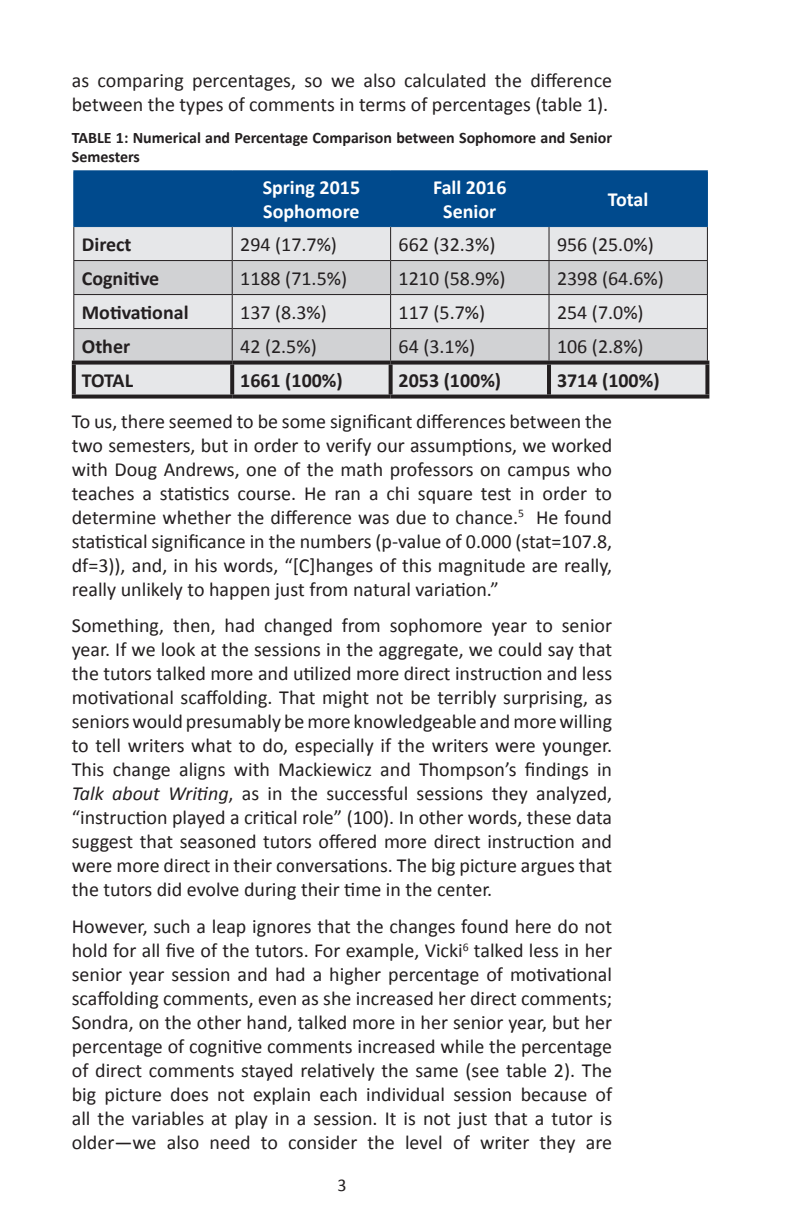
<style>
.page{position:relative;width:792px;height:1224px;background:#fff}
.page>*{position:absolute;margin:0;border:0;box-sizing:border-box;transform-origin:0 0}
.t1{font:20px/24px "Calibri";color:#231f20;text-align:justify}
.t2{font:700 20px "Calibri";color:#231f20}
.t3{font:700 20px "Calibri";color:#fff}
.t4{font:18px "Calibri";color:#231f20}
.t5{font:700 16px/19.2px "Calibri";color:#231f20}
.s1{font-style:italic}
</style>
<div class="page">
<div style="left:74px;top:171px;width:633px;height:55px;background:#004a8d"></div>
<div style="left:74px;top:227px;width:633px;height:168px;background:#e6e7e9"></div>
<svg style="left:74px;top:261px;width:633px;height:100px;background:#d5d5d7"></svg>
<hr style="left:73px;top:170px;width:159px;height:1px;background:#004a8d">
<hr style="left:73px;top:171px;width:1px;height:55px;background:#004a8d">
<hr style="left:232px;top:170px;width:159px;height:1px;background:#004a8d">
<hr style="left:232px;top:171px;width:1px;height:55px;background:#004a8d">
<hr style="left:391px;top:170px;width:158px;height:1px;background:#004a8d">
<hr style="left:390px;top:171px;width:1px;height:55px;background:#004a8d">
<hr style="left:549px;top:170px;width:159px;height:1px;background:#004a8d">
<hr style="left:549px;top:171px;width:1px;height:55px;background:#004a8d">
<hr style="left:707px;top:171px;width:1px;height:55px;background:#004a8d">
<svg style="left:72px;top:361px;width:160px;height:4px"></svg>
<svg style="left:72px;top:365px;width:4px;height:30px"></svg>
<svg style="left:232px;top:361px;width:159px;height:4px"></svg>
<svg style="left:230px;top:365px;width:4px;height:30px"></svg>
<svg style="left:391px;top:361px;width:158px;height:4px"></svg>
<svg style="left:389px;top:365px;width:4px;height:30px"></svg>
<svg style="left:549px;top:361px;width:160px;height:4px"></svg>
<hr style="left:547px;top:365px;width:4px;height:30px;background:#231f20">
<svg style="left:705px;top:365px;width:4px;height:30px"></svg>
<svg style="left:72px;top:395px;width:160px;height:4px"></svg>
<svg style="left:232px;top:395px;width:159px;height:4px"></svg>
<svg style="left:391px;top:395px;width:158px;height:4px"></svg>
<svg style="left:549px;top:395px;width:160px;height:4px"></svg>
<hr style="left:73px;top:226px;width:159px;height:1px;background:#004a8d">
<hr style="left:232px;top:226px;width:159px;height:1px;background:#004a8d">
<hr style="left:391px;top:226px;width:158px;height:1px;background:#004a8d">
<hr style="left:549px;top:226px;width:159px;height:1px;background:#004a8d">
<hr style="left:73px;top:227px;width:1px;height:33px;background:#231f20">
<hr style="left:232px;top:227px;width:1px;height:33px;background:#231f20">
<hr style="left:390px;top:227px;width:1px;height:33px;background:#231f20">
<hr style="left:549px;top:227px;width:1px;height:33px;background:#231f20">
<hr style="left:707px;top:227px;width:1px;height:33px;background:#231f20">
<hr style="left:73px;top:260px;width:159px;height:1px;background:#231f20">
<hr style="left:73px;top:261px;width:1px;height:33px;background:#231f20">
<hr style="left:232px;top:260px;width:159px;height:1px;background:#231f20">
<hr style="left:232px;top:261px;width:1px;height:33px;background:#231f20">
<hr style="left:391px;top:260px;width:158px;height:1px;background:#231f20">
<hr style="left:390px;top:261px;width:1px;height:33px;background:#231f20">
<hr style="left:549px;top:260px;width:159px;height:1px;background:#231f20">
<hr style="left:549px;top:261px;width:1px;height:33px;background:#231f20">
<hr style="left:707px;top:261px;width:1px;height:33px;background:#231f20">
<hr style="left:73px;top:294px;width:159px;height:1px;background:#231f20">
<hr style="left:73px;top:295px;width:1px;height:33px;background:#231f20">
<hr style="left:232px;top:294px;width:159px;height:1px;background:#231f20">
<hr style="left:232px;top:295px;width:1px;height:33px;background:#231f20">
<hr style="left:391px;top:294px;width:158px;height:1px;background:#231f20">
<hr style="left:390px;top:295px;width:1px;height:33px;background:#231f20">
<hr style="left:549px;top:294px;width:159px;height:1px;background:#231f20">
<hr style="left:549px;top:295px;width:1px;height:33px;background:#231f20">
<hr style="left:707px;top:295px;width:1px;height:33px;background:#231f20">
<hr style="left:73px;top:328px;width:159px;height:1px;background:#231f20">
<hr style="left:73px;top:329px;width:1px;height:32px;background:#231f20">
<hr style="left:232px;top:328px;width:159px;height:1px;background:#231f20">
<hr style="left:232px;top:329px;width:1px;height:32px;background:#231f20">
<hr style="left:391px;top:328px;width:158px;height:1px;background:#231f20">
<hr style="left:390px;top:329px;width:1px;height:32px;background:#231f20">
<hr style="left:549px;top:328px;width:159px;height:1px;background:#231f20">
<hr style="left:549px;top:329px;width:1px;height:32px;background:#231f20">
<hr style="left:707px;top:329px;width:1px;height:32px;background:#231f20">
<p class="t1" style="left:72px;top:68px;width:542px">as comparing percentages, so we also calculated the difference between the types of comments in terms of percentages (table 1).</p>
<p class="t5" style="left:72px;top:128px;width:542px">TABLE 1: Numerical and Percentage Comparison between Sophomore and Senior<br>Semesters</p>
<p class="t3" style="left:263px;top:175px;width:99px">Spring 2015</p>
<p class="t3" style="left:263px;top:199px;width:98px">Sophomore</p>
<p class="t3" style="left:433px;top:175px;width:75px">Fall 2016</p>
<p class="t3" style="left:443px;top:199px;width:55px">Senior</p>
<p class="t3" style="left:608px;top:187px;width:42px">Total</p>
<p class="t2" style="left:82px;top:232px;width:51px">Direct</p>
<p class="t1" style="left:240px;top:232px;width:98px">294 (17.7%)</p>
<p class="t1" style="left:399px;top:232px;width:98px">662 (32.3%)</p>
<p class="t1" style="left:557px;top:232px;width:98px">956 (25.0%)</p>
<p class="t2" style="left:82px;top:266px;width:79px">Cognitive</p>
<p class="t1" style="left:240px;top:266px;width:108px">1188 (71.5%)</p>
<p class="t1" style="left:399px;top:266px;width:108px">1210 (58.9%)</p>
<p class="t1" style="left:557px;top:266px;width:108px">2398 (64.6%)</p>
<p class="t2" style="left:82px;top:300px;width:108px">Motivational</p>
<p class="t1" style="left:240px;top:300px;width:88px">137 (8.3%)</p>
<p class="t1" style="left:399px;top:300px;width:88px">117 (5.7%)</p>
<p class="t1" style="left:557px;top:300px;width:88px">254 (7.0%)</p>
<p class="t2" style="left:82px;top:334px;width:50px">Other</p>
<p class="t1" style="left:240px;top:334px;width:78px">42 (2.5%)</p>
<p class="t1" style="left:399px;top:334px;width:78px">64 (3.1%)</p>
<p class="t1" style="left:557px;top:334px;width:88px">106 (2.8%)</p>
<p class="t2" style="left:82px;top:368px;width:53px">TOTAL</p>
<p class="t2" style="left:240px;top:368px;width:104px">1661 (100%)</p>
<p class="t2" style="left:399px;top:368px;width:104px">2053 (100%)</p>
<p class="t2" style="left:557px;top:368px;width:104px">3714 (100%)</p>
<p class="t1" style="left:72px;top:409px;width:542px">To us, there seemed to be some significant differences between the two semesters, but in order to verify our assumptions, we worked with Doug Andrews, one of the math professors on campus who teaches a statistics course. He ran a chi square test in order to determine whether the difference was due to chance.<sup>5</sup> He found statistical significance in the numbers (p-value of 0.000 (stat=107.8, df=3)), and, in his words, “[C]hanges of this magnitude are really, really unlikely to happen just from natural variation.”</p>
<p class="t1" style="left:72px;top:614px;width:542px">Something, then, had changed from sophomore year to senior year. If we look at the sessions in the aggregate, we could say that the tutors talked more and utilized more direct instruction and less motivational scaffolding. That might not be terribly surprising, as seniors would presumably be more knowledgeable and more willing to tell writers what to do, especially if the writers were younger.<br>This change aligns with Mackiewicz and Thompson’s findings in <span class="s1">Talk about Writing</span>, as in the successful sessions they analyzed, “instruction played a critical role” (100). In other words, these data suggest that seasoned tutors offered more direct instruction and were more direct in their conversations. The big picture argues that the tutors did evolve during their time in the center.</p>
<p class="t1" style="left:72px;top:915px;width:542px">However, such a leap ignores that the changes found here do not hold for all five of the tutors. For example, Vicki<sup>6</sup> talked less in her senior year session and had a higher percentage of motivational scaffolding comments, even as she increased her direct comments; Sondra, on the other hand, talked more in her senior year, but her percentage of cognitive comments increased while the percentage of direct comments stayed relatively the same (see table 2). The big picture does not explain each individual session because of all the variables at play in a session. It is not just that a tutor is older—we also need to consider the level of writer they are</p>
<p class="t4" style="left:337px;top:1173px;width:11px">3</p>
</div>
